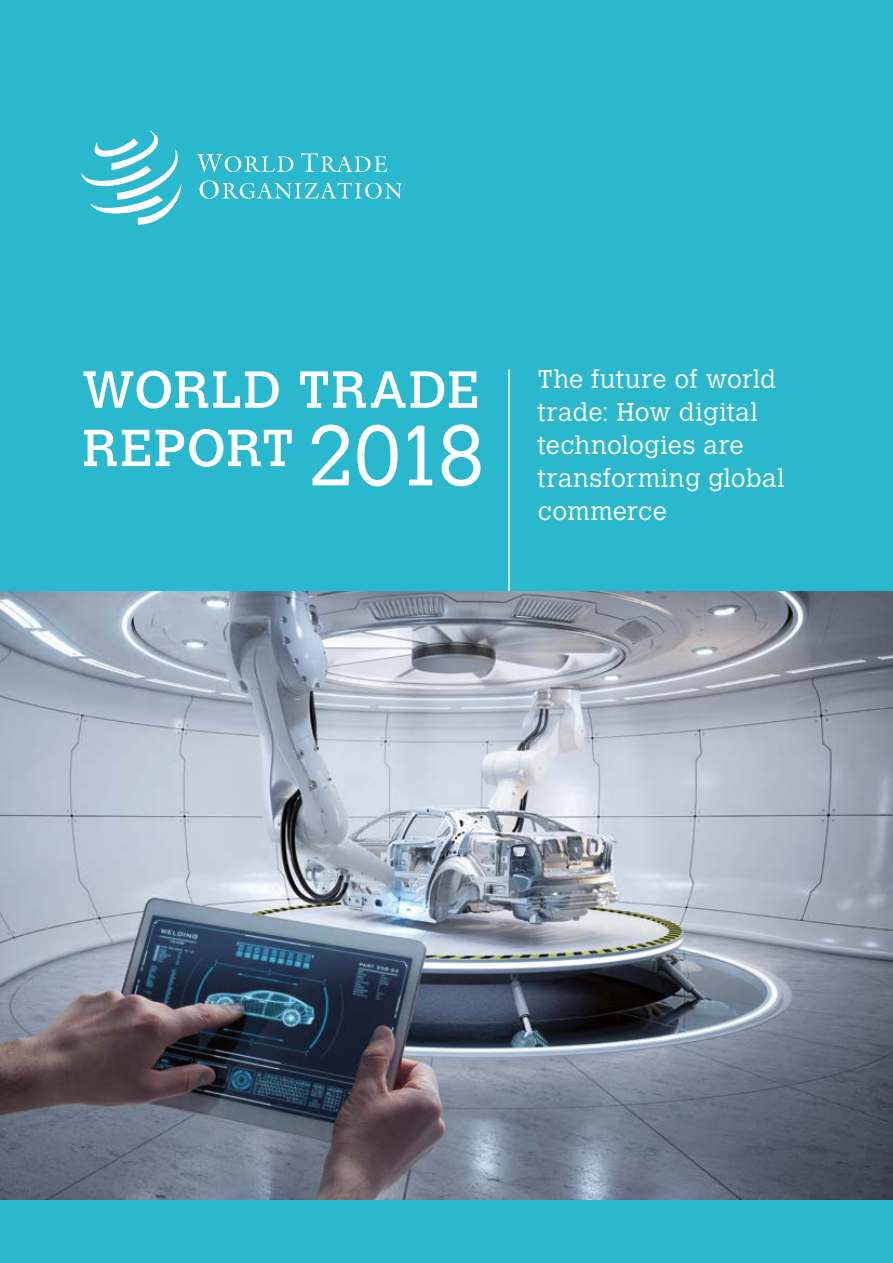
<style>
.page{position:relative;width:893px;height:1263px;background:#29b8ce}
.page>*{position:absolute;margin:0;border:0;box-sizing:border-box;transform-origin:0 0}
.t1{font:300 83.85px "Calvert MT Std";color:#fff;scale:.96 1}
.t2{font:51.6px/58.3px "Calvert MT Std";letter-spacing:.02em;color:#fff}
.t3{font:300 25.5px/33px "Calvert MT Std";letter-spacing:.015em;color:#fff}
</style>
<div class="page">
<hr style="left:508px;top:369px;width:2px;height:266px;background:#fff">
<img style="left:0;top:592px;width:893px;height:607px">
<svg style="left:81px;top:130px;width:101px;height:95px"></svg>
<svg style="left:200px;top:180px;width:202px;height:19px"></svg>
<svg style="left:197px;top:154px;width:96px;height:18px"></svg>
<svg style="left:301px;top:153px;width:86px;height:19px"></svg>
<h2 class="t2" style="left:82px;top:361px;width:399px">WORLD TRADE<br>REPORT</h2>
<p class="t3" style="left:538px;top:363px;width:248px">The future of world trade: How digital technologies are transforming global commerce</p>
<h1 class="t1" style="left:308px;top:409px;width:185px">2018</h1>
</div>
